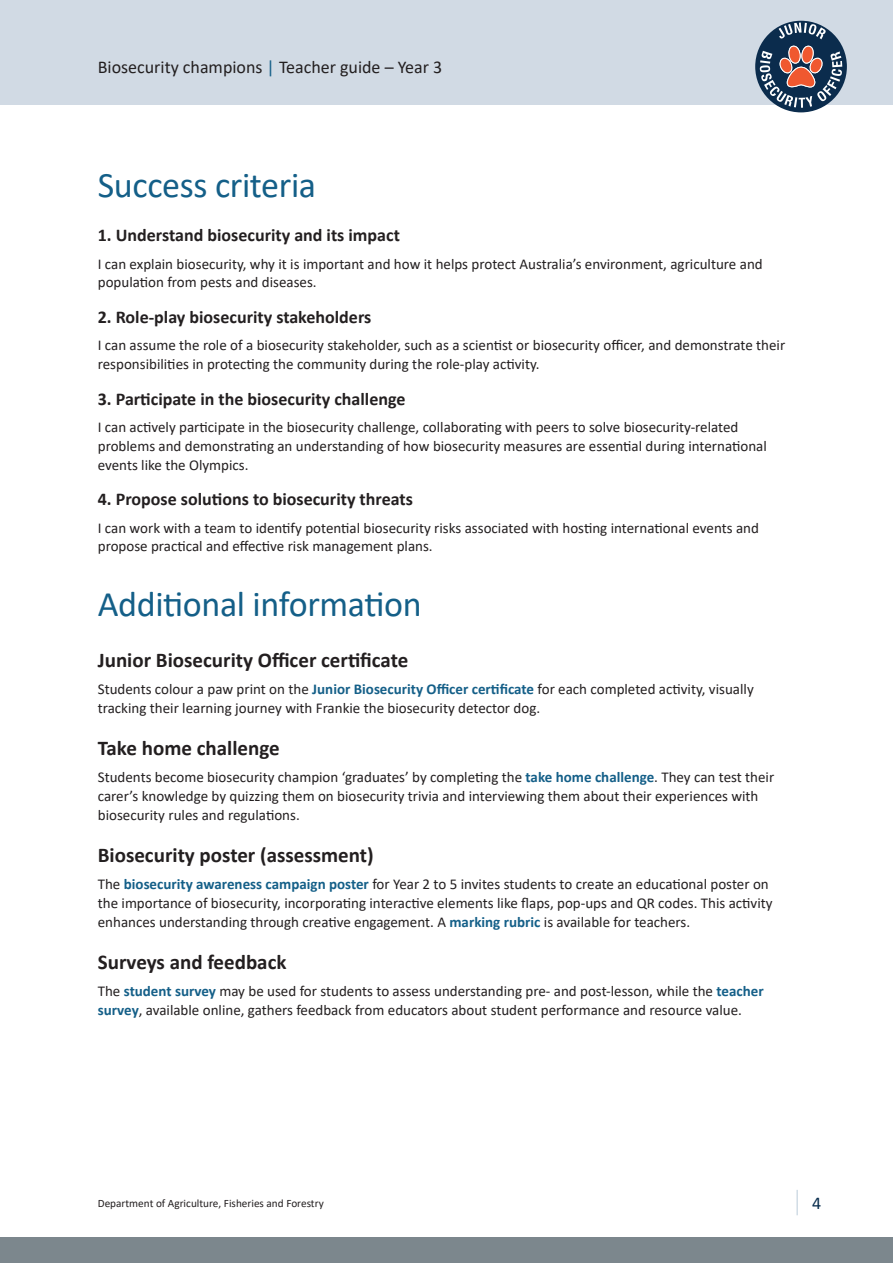
<style>
.page{position:relative;width:893px;height:1263px;background:#fff}
.page>*{position:absolute;margin:0;border:0;box-sizing:border-box;transform-origin:0 0}
.Heading_1{font:36px "Calibri";letter-spacing:-.01em;color:#145f88}
.Heading_2{font:700 21px "Calibri";color:#231f20}
.Heading_5{font:700 18px "Calibri";color:#231f20}
.t1{font:18px "Calibri";color:#231f20}
.t2{font:18px "Calibri";color:#0a2e4e}
.Body_copy{font:15px/18.8px "Calibri";color:#231f20}
.t3{font:11.25px "Calibri";color:#231f20}
.s1{color:#145f88}
.s2{font-weight:700;color:#145f88}
</style>
<div class="page">
<div style="left:0;top:0;width:893px;height:104px;background:#d1dae4"></div>
<div style="left:755px;top:21px;width:92px;height:91px;background:#0b2c4d;border-radius:50%"></div>
<svg style="left:779px;top:23px;width:47px;height:16px"></svg>
<svg style="left:760px;top:45px;width:82px;height:63px"></svg>
<div style="left:0;top:1237px;width:893px;height:26px;background:#7c878d"></div>
<hr style="left:796px;top:1190px;width:2px;height:25px;background:#d1dde6">
<p class="t1" style="left:98px;top:55px;width:346px">Biosecurity champions <span class="s1">|</span> Teacher guide – Year 3</p>
<p class="Heading_1" style="left:98px;top:160px;width:220px">Success criteria</p>
<p class="Heading_5" style="left:98px;top:223px;width:304px">1. Understand biosecurity and its impact</p>
<p class="Body_copy" style="left:98px;top:254px;width:666px">I can explain biosecurity, why it is important and how it helps protect Australia’s environment, agriculture and population from pests and diseases.</p>
<p class="Heading_5" style="left:98px;top:304px;width:275px">2. Role-play biosecurity stakeholders</p>
<p class="Body_copy" style="left:98px;top:336px;width:689px">I can assume the role of a biosecurity stakeholder, such as a scientist or biosecurity officer, and demonstrate their responsibilities in protecting the community during the role-play activity.</p>
<p class="Heading_5" style="left:98px;top:386px;width:309px">3. Participate in the biosecurity challenge</p>
<p class="Body_copy" style="left:98px;top:417px;width:670px">I can actively participate in the biosecurity challenge, collaborating with peers to solve biosecurity-related problems and demonstrating an understanding of how biosecurity measures are essential during international events like the Olympics.</p>
<p class="Heading_5" style="left:98px;top:487px;width:317px">4. Propose solutions to biosecurity threats</p>
<p class="Body_copy" style="left:98px;top:518px;width:663px">I can work with a team to identify potential biosecurity risks associated with hosting international events and propose practical and effective risk management plans.</p>
<p class="Heading_1" style="left:98px;top:579px;width:325px">Additional information</p>
<p class="Heading_2" style="left:98px;top:645px;width:312px">Junior Biosecurity Officer certificate</p>
<p class="Body_copy" style="left:98px;top:679px;width:657px">Students colour a paw print on the <span class="s2">Junior Biosecurity Officer certificate</span> for each completed activity, visually tracking their learning journey with Frankie the biosecurity detector dog.</p>
<p class="Heading_2" style="left:98px;top:733px;width:183px">Take home challenge</p>
<p class="Body_copy" style="left:98px;top:767px;width:678px">Students become biosecurity champion ‘graduates’ by completing the <span class="s2">take home challenge</span>. They can test their carer’s knowledge by quizzing them on biosecurity trivia and interviewing them about their experiences with biosecurity rules and regulations.</p>
<p class="Heading_2" style="left:98px;top:840px;width:277px">Biosecurity poster (assessment)</p>
<p class="Body_copy" style="left:98px;top:874px;width:676px">The <span class="s2">biosecurity awareness campaign poster</span> for Year 2 to 5 invites students to create an educational poster on the importance of biosecurity, incorporating interactive elements like flaps, pop-ups and QR codes. This activity enhances understanding through creative engagement. A <span class="s2">marking rubric</span> is available for teachers.</p>
<p class="Heading_2" style="left:98px;top:947px;width:190px">Surveys and feedback</p>
<p class="Body_copy" style="left:98px;top:981px;width:667px">The <span class="s2">student survey</span> may be used for students to assess understanding pre- and post-lesson, while the <span class="s2">teacher survey</span>, available online, gathers feedback from educators about student performance and resource value.</p>
<p class="t3" style="left:98px;top:1195px;width:227px">Department of Agriculture, Fisheries and Forestry</p>
<p class="t2" style="left:812px;top:1191px;width:11px">4</p>
</div>
